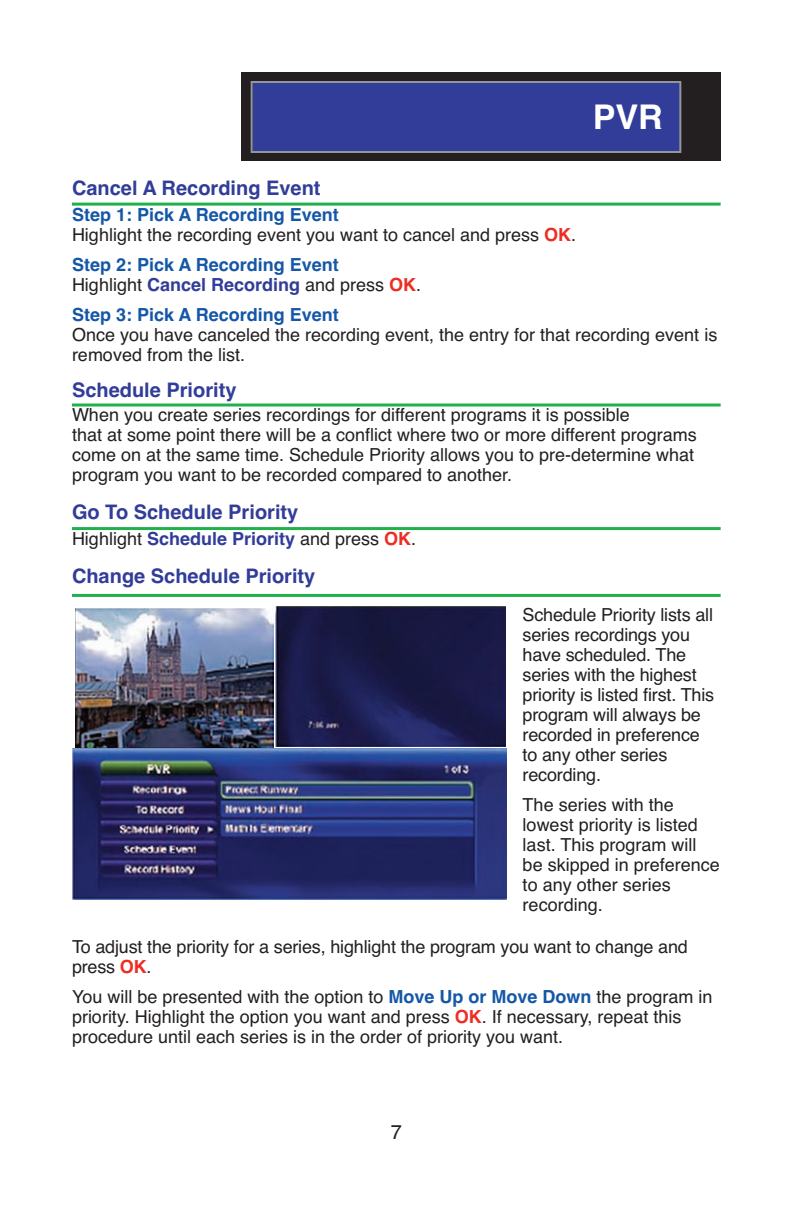
<style>
.page{position:relative;width:792px;height:1224px;background:#fff}
.page>*{position:absolute;margin:0;border:0;box-sizing:border-box;transform-origin:0 0}
.t1{font:700 34px "Helvetica";color:#fff}
.t2{font:700 20px "Helvetica";color:#313d98}
.t3{font:20px "Helvetica";color:#231f20}
.t4{font:18px/20px "Helvetica";color:#231f20}
.t5{font:700 18px/20px "Helvetica";color:#1557a7}
.s1{font-weight:700;color:#1557a7}
.s2{font-weight:700;color:#ed2d23}
.s3{font-weight:400;color:#231f20}
.s4{color:#313d98}
.s5{color:#ed2d23}
.s6{font-weight:700;color:#313d98}
</style>
<div class="page">
<div style="left:241px;top:72px;width:480px;height:89px;background:#231f20"></div>
<div style="left:253px;top:83px;width:426px;height:68px;background:#313d98"></div>
<div style="left:251px;top:81px;width:430px;height:72px;border:2px solid #939598"></div>
<img style="left:72px;top:749px;width:435px;height:151px">
<img style="left:275px;top:607px;width:231px;height:140px">
<img style="left:75px;top:608px;width:199px;height:140px">
<hr style="left:72px;top:203px;width:649px;height:3px;background:#21b14c">
<hr style="left:72px;top:404px;width:649px;height:2px;background:#21b14c">
<hr style="left:72px;top:527px;width:649px;height:3px;background:#21b14c">
<hr style="left:72px;top:594px;width:649px;height:3px;background:#21b14c">
<h1 class="t1" style="left:593px;top:98px;width:71px">PVR</h1>
<p class="t2" style="left:72px;top:177px;width:250px">Cancel A Recording Event</p>
<p class="t4" style="left:72px;top:205px;width:506px"><span class="s1">Step 1: Pick A Recording Event<br></span>Highlight the recording event you want to cancel and press <span class="s2">OK</span>.</p>
<p class="t5" style="left:72px;top:255px;width:351px">Step 2: Pick A Recording Event<br><span class="s3">Highlight</span> <span class="s4">Cancel Recording</span> <span class="s3">and press</span> <span class="s5">OK</span><span class="s3">.</span></p>
<p class="t5" style="left:72px;top:305px;width:268px">Step 3: Pick A Recording Event</p>
<p class="t4" style="left:72px;top:325px;width:647px">Once you have canceled the recording event, the entry for that recording event is removed from the list.</p>
<p class="t2" style="left:72px;top:379px;width:166px">Schedule Priority</p>
<p class="t4" style="left:72px;top:405px;width:626px">When you create series recordings for different programs it is possible<br>that at some point there will be a conflict where two or more different programs come on at the same time. Schedule Priority allows you to pre-determine what program you want to be recorded compared to another.</p>
<p class="t2" style="left:72px;top:501px;width:228px">Go To Schedule Priority</p>
<p class="t4" style="left:72px;top:529px;width:346px">Highlight <span class="s6">Schedule Priority</span> and press <span class="s2">OK</span>.</p>
<p class="t2" style="left:72px;top:565px;width:245px">Change Schedule Priority</p>
<p class="t4" style="left:523px;top:605px;width:193px">Schedule Priority lists all series recordings you have scheduled. The series with the highest priority is listed first. This program will always be recorded in preference to any other series recording.</p>
<p class="t4" style="left:523px;top:795px;width:199px">The series with the lowest priority is listed last. This program will be skipped in preference to any other series recording.</p>
<p class="t4" style="left:72px;top:937px;width:617px">To adjust the priority for a series, highlight the program you want to change and press <span class="s2">OK</span>.</p>
<p class="t4" style="left:72px;top:987px;width:642px">You will be presented with the option to <span class="s1">Move Up or Move Down</span> the program in priority. Highlight the option you want and press <span class="s2">OK</span>. If necessary, repeat this procedure until each series is in the order of priority you want.</p>
<p class="t3" style="left:391px;top:1120px;width:13px">7</p>
</div>
